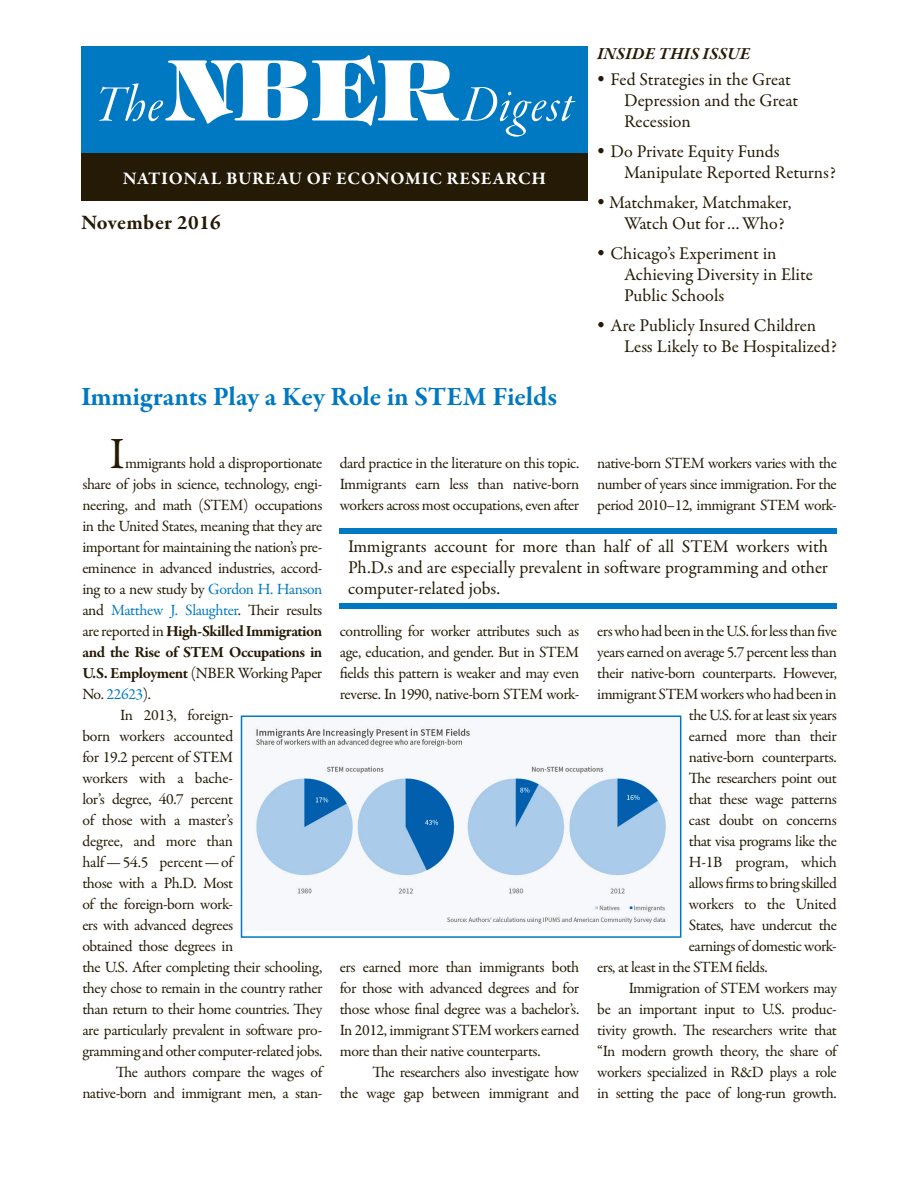
<style>
.page{position:relative;width:918px;height:1188px;background:#fff}
.page>*{position:absolute;margin:0;border:0;box-sizing:border-box;transform-origin:0 0}
.t1{font:54px "Garamond Premr Pro It Disp";letter-spacing:.02em;color:#fff}
.t2{font:45px "Garamond Premr Pro";color:#251a05}
.t3{font:700 27px "Garamond Premr Pro";letter-spacing:-.005em;color:#0079c2}
.t4{font:700 21px "Garamond Premr Pro";letter-spacing:.015em;color:#251a05}
.t5{font:18px/21px "Garamond Premr Pro";letter-spacing:-.005em;color:#251a05}
.t6{font:700 18px "Garamond Premr Pro";letter-spacing:.04em;color:#fff}
.t7{font:italic 700 17.25px "Garamond Premr Pro";letter-spacing:.01em;color:#251a05}
.t8{font:15.75px/21px "Garamond Premr Pro";letter-spacing:-.03em;color:#251a05;text-align:justify}
.t9{font:700 15.75px "Garamond Premr Pro";letter-spacing:-.03em;color:#251a05}
.t10{font:15.75px "Garamond Premr Pro";letter-spacing:-.025em;color:#0079c2}
.t11{font:15.75px "Garamond Premr Pro";letter-spacing:-.01em;color:#251a05}
.s1{font-family:"Tiffany Std";font-weight:800;font-size:84px}
.s2{color:#0079c2}
.s3{color:#251a05}
.s4{font-weight:400}
.s5{font-weight:700}
</style>
<div class="page">
<div style="left:81px;top:46px;width:507px;height:108px;background:#0079c2"></div>
<div style="left:81px;top:153px;width:507px;height:48px;background:#251a05"></div>
<div style="left:339px;top:528px;width:498px;height:6px;background:#0079c2"></div>
<div style="left:339px;top:603px;width:498px;height:6px;background:#0079c2"></div>
<img style="left:254px;top:726px;width:414px;height:200px">
<div style="left:241px;top:716px;width:440px;height:222px;border:2px solid #0079c2"></div>
<h1 class="t1" style="left:95px;top:76px;width:479px">The<span class="s1">NBER</span>Digest</h1>
<p class="t6" style="left:123px;top:167px;width:425px">NATIONAL BUREAU OF ECONOMIC RESEARCH</p>
<h3 class="t4" style="left:81px;top:210px;width:141px">November 2016</h3>
<p class="t7" style="left:597px;top:43px;width:155px">INSIDE THIS ISSUE</p>
<p class="t5" style="left:624px;top:69px;width:176px;text-indent:-27px"><sup>•</sup> Fed Strategies in the Great<br>Depression and the Great<br>Recession</p>
<p class="t5" style="left:624px;top:141px;width:213px;text-indent:-27px"><sup>•</sup> Do Private Equity Funds<br>Manipulate Reported Returns?</p>
<p class="t5" style="left:624px;top:192px;width:169px;text-indent:-27px"><sup>•</sup> Matchmaker, Matchmaker,<br>Watch Out for…Who?</p>
<p class="t5" style="left:624px;top:243px;width:190px;text-indent:-27px"><sup>•</sup> Chicago’s Experiment in<br>Achieving Diversity in Elite<br>Public Schools</p>
<p class="t5" style="left:624px;top:315px;width:214px;text-indent:-27px"><sup>•</sup> Are Publicly Insured Children<br>Less Likely to Be Hospitalized?</p>
<h3 class="t3" style="left:81px;top:380px;width:478px">Immigrants Play a Key Role in STEM Fields</h3>
<h2 class="t2" style="left:110px;top:427px;width:17px">I</h2>
<p class="t8" style="left:597px;top:453px;width:241px">native-born STEM workers varies with the number of years since immigration. For the period 2010–12, immigrant STEM work-</p>
<p class="t8" style="left:340px;top:453px;width:241px">dard practice in the literature on this topic.<br>Immigrants earn less than native-born workers across most occupations, even after</p>
<p class="t8" style="left:125px;top:453px;width:199px">mmigrants hold a disproportionate</p>
<p class="t8" style="left:82px;top:474px;width:241px">share of jobs in science, technology, engi-</p>
<p class="t8" style="left:82px;top:495px;width:242px">neering, and math (STEM) occupations</p>
<p class="t8" style="left:82px;top:516px;width:241px">in the United States, meaning that they are</p>
<p class="t8" style="left:82px;top:537px;width:241px">important for maintaining the nation’s pre-</p>
<p class="t8" style="left:82px;top:558px;width:241px">eminence in advanced industries, accord-</p>
<p class="t8" style="left:82px;top:579px;width:242px">ing to a new study by <span class="s2">Gordon H. Hanson</span></p>
<p class="t10" style="left:82px;top:601px;width:242px"><span class="s3">and</span> Matthew J. Slaughter<span class="s3">. Their results</span></p>
<p class="t9" style="left:82px;top:621px;width:241px"><span class="s4">are reported in</span> High-Skilled Immigration</p>
<p class="t9" style="left:82px;top:642px;width:242px">and the Rise of STEM Occupations in</p>
<p class="t8" style="left:82px;top:663px;width:241px"><span class="s5">U.S. Employment</span> (NBER Working Paper</p>
<p class="t8" style="left:82px;top:684px;width:70px">No. <span class="s2">22623</span>).</p>
<p class="t11" style="left:120px;top:705px;width:115px">In 2013, foreign-</p>
<p class="t8" style="left:82px;top:726px;width:152px">born workers accounted</p>
<p class="t8" style="left:82px;top:747px;width:152px">for 19.2 percent of STEM</p>
<p class="t8" style="left:82px;top:768px;width:152px">workers with a bache-</p>
<p class="t8" style="left:82px;top:789px;width:152px">lor’s degree, 40.7 percent</p>
<p class="t8" style="left:82px;top:810px;width:152px">of those with a master’s</p>
<p class="t8" style="left:82px;top:831px;width:152px">degree, and more than</p>
<p class="t8" style="left:82px;top:852px;width:152px">half—54.5 percent—of</p>
<p class="t8" style="left:82px;top:873px;width:152px">those with a Ph.D. Most</p>
<p class="t8" style="left:82px;top:894px;width:152px">of the foreign-born work-</p>
<p class="t8" style="left:82px;top:915px;width:152px">ers with advanced degrees</p>
<p class="t8" style="left:82px;top:936px;width:152px">obtained those degrees in</p>
<p class="t8" style="left:82px;top:957px;width:241px">the U.S. After completing their schooling,</p>
<p class="t8" style="left:82px;top:978px;width:242px">they chose to remain in the country rather</p>
<p class="t8" style="left:82px;top:999px;width:241px">than return to their home countries. They</p>
<p class="t8" style="left:82px;top:1020px;width:241px">are particularly prevalent in software pro-</p>
<p class="t8" style="left:82px;top:1041px;width:241px">gramming and other computer-related jobs.</p>
<p class="t8" style="left:116px;top:1062px;width:208px">The authors compare the wages of</p>
<p class="t8" style="left:82px;top:1083px;width:241px">native-born and immigrant men, a stan-</p>
<p class="t5" style="left:348px;top:536px;width:482px;text-align:justify">Immigrants account for more than half of all STEM workers with Ph.D.s and are especially prevalent in software programming and other computer-related jobs.</p>
<p class="t8" style="left:597px;top:621px;width:241px">ers who had been in the U.S. for less than five</p>
<p class="t8" style="left:597px;top:642px;width:241px">years earned on average 5.7 percent less than</p>
<p class="t8" style="left:597px;top:663px;width:241px">their native-born counterparts. However,</p>
<p class="t8" style="left:597px;top:684px;width:241px">immigrant STEM workers who had been in</p>
<p class="t8" style="left:689px;top:705px;width:149px">the U.S. for at least six years</p>
<p class="t8" style="left:689px;top:726px;width:149px">earned more than their</p>
<p class="t8" style="left:689px;top:747px;width:149px">native-born counterparts.</p>
<p class="t8" style="left:689px;top:768px;width:149px">The researchers point out</p>
<p class="t8" style="left:689px;top:789px;width:149px">that these wage patterns</p>
<p class="t8" style="left:689px;top:810px;width:149px">cast doubt on concerns</p>
<p class="t8" style="left:689px;top:831px;width:149px">that visa programs like the</p>
<p class="t11" style="left:689px;top:852px;width:149px">H-1B program, which</p>
<p class="t8" style="left:689px;top:873px;width:149px">allows firms to bring skilled</p>
<p class="t8" style="left:689px;top:894px;width:149px">workers to the United</p>
<p class="t8" style="left:689px;top:915px;width:149px">States, have undercut the</p>
<p class="t8" style="left:689px;top:936px;width:149px">earnings of domestic work-</p>
<p class="t8" style="left:597px;top:957px;width:172px">ers, at least in the STEM fields.</p>
<p class="t8" style="left:629px;top:978px;width:210px">Immigration of STEM workers may</p>
<p class="t8" style="left:597px;top:999px;width:241px">be an important input to U.S. produc-</p>
<p class="t8" style="left:597px;top:1020px;width:241px">tivity growth. The researchers write that</p>
<p class="t8" style="left:597px;top:1041px;width:241px">“In modern growth theory, the share of</p>
<p class="t8" style="left:597px;top:1062px;width:241px">workers specialized in R&amp;D plays a role</p>
<p class="t8" style="left:597px;top:1083px;width:241px">in setting the pace of long-run growth.</p>
<p class="t8" style="left:340px;top:621px;width:241px">controlling for worker attributes such as age, education, and gender. But in STEM fields this pattern is weaker and may even reverse. In 1990, native-born STEM work-</p>
<p class="t8" style="left:340px;top:957px;width:241px">ers earned more than immigrants both for those with advanced degrees and for those whose final degree was a bachelor’s.<br>In 2012, immigrant STEM workers earned more than their native counterparts.</p>
<p class="t8" style="left:340px;top:1062px;width:241px;text-align:right">The researchers also investigate how<br>the wage gap between immigrant and</p>
</div>
